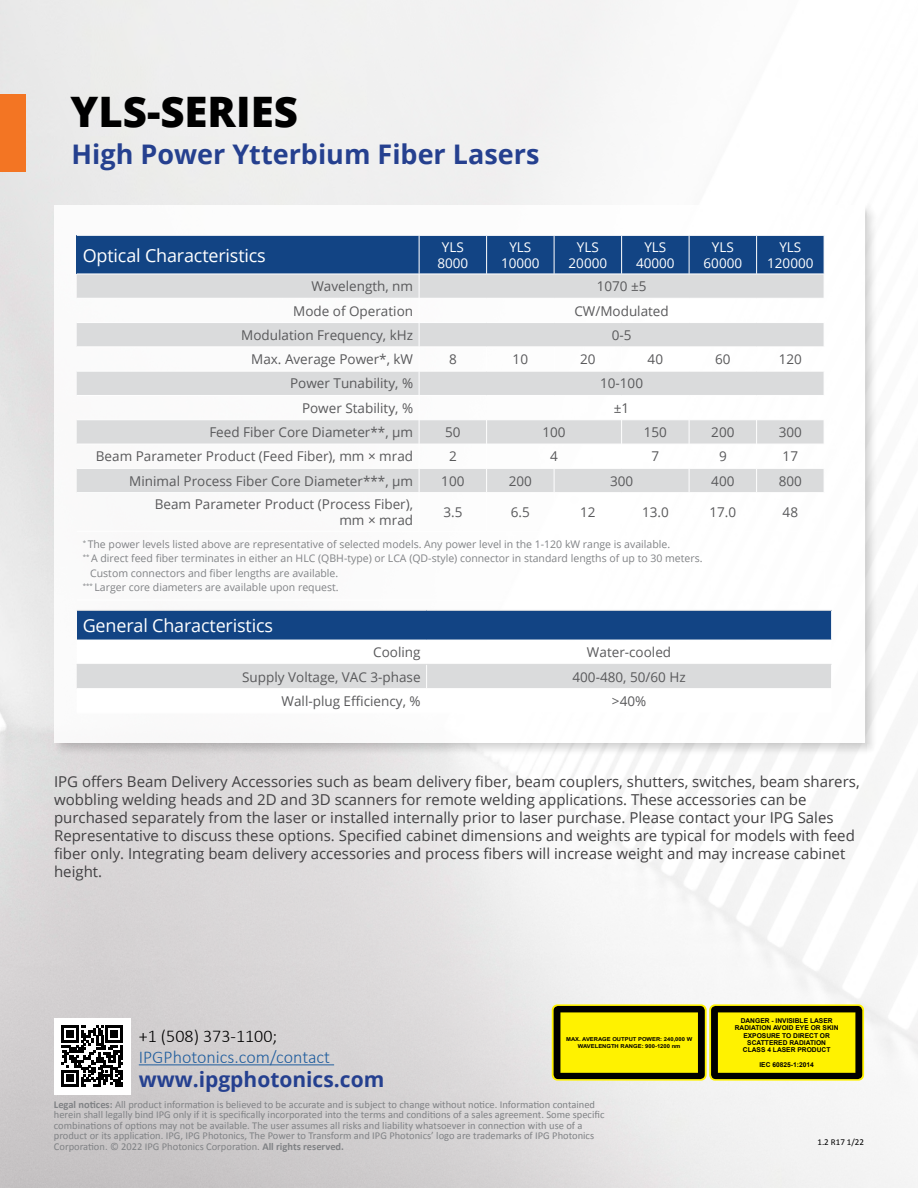
<style>
.page{position:relative;width:918px;height:1188px;background:#fff}
.page>*{position:absolute;margin:0;border:0;box-sizing:border-box;transform-origin:0 0}
.t1{font:800 42px "Open Sans";color:#000}
.t2{font:700 27px "Open Sans";color:#25408f}
.t3{font:700 21px "Open Sans";color:#25408f}
.t4{font:18px "Open Sans";letter-spacing:-.01em;color:#fff}
.t5{font:300 18px "Calibri";color:#215e9e}
.t6{font:300 18px "Calibri";color:#000}
.t7{font:15px/18px "Open Sans";color:#414042}
.t8{font:13.5px/16.2px "Open Sans";color:#59595b;text-align:right}
.t9{font:13.5px/16.2px "Open Sans";color:#fff;text-align:center}
.t10{font:10.5px/10.5px "Calibri";color:#808285}
.t11{font:10.5px "Open Sans";color:#808285}
.t12{font:9px "Calibri";color:#000}
.t13{font:700 6.6px/7.4px "Arial";color:#000;text-align:center}
.t14{font:700 5.4px/6.6px "Arial";color:#000;text-align:center;scale:1.08 1}
.s1{font-weight:700}
</style>
<div class="page">
<div style="left:52px;top:203px;width:827px;height:554px;background:#000;opacity:.2"></div>
<div style="left:54px;top:205px;width:810px;height:537px;background:#fff"></div>
<div style="left:0;top:94px;width:26px;height:78px;background:#f37523"></div>
<svg style="left:552px;top:1004px;width:155px;height:77px"></svg>
<svg style="left:554px;top:1006px;width:151px;height:73px;background:#c0b600"></svg>
<svg style="left:709px;top:1004px;width:155px;height:77px"></svg>
<svg style="left:711px;top:1006px;width:151px;height:73px;background:#c0b600"></svg>
<svg style="left:77px;top:611px;width:755px;height:77px"></svg>
<hr style="left:77px;top:610px;width:350px;height:1px;background:#dadbdc">
<hr style="left:427px;top:610px;width:405px;height:1px;background:#dadbdc">
<hr style="left:77px;top:640px;width:350px;height:1px;background:#fff">
<hr style="left:427px;top:640px;width:405px;height:1px;background:#fff">
<hr style="left:77px;top:664px;width:350px;height:1px;background:#dadbdc">
<hr style="left:427px;top:664px;width:404px;height:1px;background:#dadbdc">
<div style="left:77px;top:235px;width:342px;height:39px;background:#124484"></div>
<svg style="left:77px;top:275px;width:342px;height:217px;fill:#dadbdc"></svg>
<hr style="left:77px;top:235px;width:342px;height:1px;background:#fff">
<hr style="left:77px;top:298px;width:342px;height:1px;background:#fff">
<hr style="left:77px;top:322px;width:342px;height:1px;background:#fff">
<hr style="left:77px;top:347px;width:342px;height:1px;background:#fff">
<hr style="left:77px;top:371px;width:342px;height:1px;background:#fff">
<hr style="left:77px;top:395px;width:342px;height:1px;background:#fff">
<hr style="left:77px;top:420px;width:342px;height:1px;background:#fff">
<hr style="left:77px;top:444px;width:342px;height:1px;background:#fff">
<hr style="left:77px;top:468px;width:342px;height:1px;background:#fff">
<svg style="left:419px;top:235px;width:406px;height:257px"></svg>
<hr style="left:139px;top:1064px;width:195px;height:1px;background:#215e9e">
<svg style="left:62px;top:1026px;width:61px;height:61px"></svg>
<div style="left:66px;top:1075px;width:8px;height:7px;background:#000"></div>
<h1 class="t1" style="left:70px;top:79px;width:229px">YLS-SERIES</h1>
<h2 class="t2" style="left:72px;top:135px;width:470px">High Power Ytterbium Fiber Lasers</h2>
<h3 class="t4" style="left:83px;top:243px;width:185px">Optical Characteristics</h3>
<p class="t9" style="left:437px;top:238px;width:32px">YLS<br>8000</p>
<p class="t9" style="left:501px;top:238px;width:40px">YLS<br>10000</p>
<p class="t9" style="left:569px;top:238px;width:40px">YLS<br>20000</p>
<p class="t9" style="left:636px;top:238px;width:40px">YLS<br>40000</p>
<p class="t9" style="left:704px;top:238px;width:40px">YLS<br>60000</p>
<p class="t9" style="left:767px;top:238px;width:48px">YLS<br>120000</p>
<p class="t8" style="left:311px;top:278px;width:103px">Wavelength, nm</p>
<p class="t8" style="left:597px;top:278px;width:51px">1070 ±5</p>
<p class="t8" style="left:293px;top:302px;width:121px">Mode of Operation</p>
<p class="t8" style="left:574px;top:302px;width:96px">CW/Modulated</p>
<p class="t8" style="left:241px;top:327px;width:173px">Modulation Frequency, kHz</p>
<p class="t8" style="left:612px;top:327px;width:21px">0-5</p>
<p class="t8" style="left:251px;top:351px;width:163px">Max. Average Power*, kW</p>
<p class="t8" style="left:449px;top:351px;width:9px">8</p>
<p class="t8" style="left:513px;top:351px;width:17px">10</p>
<p class="t8" style="left:580px;top:351px;width:17px">20</p>
<p class="t8" style="left:648px;top:351px;width:17px">40</p>
<p class="t8" style="left:715px;top:351px;width:17px">60</p>
<p class="t8" style="left:779px;top:351px;width:25px">120</p>
<p class="t8" style="left:290px;top:375px;width:124px">Power Tunability, %</p>
<p class="t8" style="left:600px;top:375px;width:44px">10-100</p>
<p class="t8" style="left:302px;top:399px;width:113px">Power Stability, %</p>
<p class="t8" style="left:614px;top:399px;width:17px">±1</p>
<p class="t8" style="left:209px;top:424px;width:205px">Feed Fiber Core Diameter**, µm</p>
<p class="t8" style="left:445px;top:424px;width:17px">50</p>
<p class="t8" style="left:543px;top:424px;width:25px">100</p>
<p class="t8" style="left:644px;top:424px;width:25px">150</p>
<p class="t8" style="left:711px;top:424px;width:25px">200</p>
<p class="t8" style="left:779px;top:424px;width:25px">300</p>
<p class="t8" style="left:96px;top:448px;width:319px">Beam Parameter Product (Feed Fiber), mm × mrad</p>
<p class="t8" style="left:449px;top:448px;width:9px">2</p>
<p class="t8" style="left:550px;top:448px;width:9px">4</p>
<p class="t8" style="left:652px;top:448px;width:9px">7</p>
<p class="t8" style="left:719px;top:448px;width:9px">9</p>
<p class="t8" style="left:783px;top:448px;width:17px">17</p>
<p class="t8" style="left:129px;top:472px;width:285px">Minimal Process Fiber Core Diameter***, µm</p>
<p class="t8" style="left:441px;top:472px;width:25px">100</p>
<p class="t8" style="left:509px;top:472px;width:25px">200</p>
<p class="t8" style="left:610px;top:472px;width:25px">300</p>
<p class="t8" style="left:711px;top:472px;width:25px">400</p>
<p class="t8" style="left:779px;top:472px;width:25px">800</p>
<p class="t8" style="left:155px;top:496px;width:260px">Beam Parameter Product (Process Fiber), mm × mrad</p>
<p class="t8" style="left:443px;top:504px;width:21px">3.5</p>
<p class="t8" style="left:511px;top:504px;width:21px">6.5</p>
<p class="t8" style="left:580px;top:504px;width:17px">12</p>
<p class="t8" style="left:642px;top:504px;width:28px">13.0</p>
<p class="t8" style="left:710px;top:504px;width:28px">17.0</p>
<p class="t8" style="left:783px;top:504px;width:17px">48</p>
<p class="t11" style="left:83px;top:537px;width:589px"><sup>*</sup> The power levels listed above are representative of selected models. Any power level in the 1-120 kW range is available.</p>
<p class="t11" style="left:83px;top:551px;width:621px"><sup>**</sup> A direct feed fiber terminates in either an HLC (QBH-type) or LCA (QD-style) connector in standard lengths of up to 30 meters.</p>
<p class="t11" style="left:90px;top:566px;width:250px">Custom connectors and fiber lengths are available.</p>
<p class="t11" style="left:83px;top:580px;width:257px"><sup>***</sup> Larger core diameters are available upon request.</p>
<h3 class="t4" style="left:83px;top:613px;width:192px">General Characteristics</h3>
<p class="t8" style="left:373px;top:644px;width:49px">Cooling</p>
<p class="t8" style="left:587px;top:644px;width:86px">Water-cooled</p>
<p class="t8" style="left:242px;top:668px;width:180px">Supply Voltage, VAC 3-phase</p>
<p class="t8" style="left:573px;top:668px;width:115px">400-480, 50/60 Hz</p>
<p class="t8" style="left:282px;top:693px;width:141px">Wall-plug Efficiency, %</p>
<p class="t8" style="left:612px;top:693px;width:36px">&gt;40%</p>
<p class="t7" style="left:54px;top:772px;width:807px">IPG offers Beam Delivery Accessories such as beam delivery fiber, beam couplers, shutters, switches, beam sharers, wobbling welding heads and 2D and 3D scanners for remote welding applications. These accessories can be purchased separately from the laser or installed internally prior to laser purchase. Please contact your IPG Sales Representative to discuss these options. Specified cabinet dimensions and weights are typical for models with feed fiber only. Integrating beam delivery accessories and process fibers will increase weight and may increase cabinet height.</p>
<h3 class="t6" style="left:139px;top:1024px;width:140px">+1 (508) 373-1100;</h3>
<h3 class="t5" style="left:139px;top:1045px;width:193px">IPGPhotonics.com/contact</h3>
<h3 class="t3" style="left:139px;top:1064px;width:247px">www.ipgphotonics.com</h3>
<p class="t14" style="left:566px;top:1036px;width:118px">MAX. AVERAGE OUTPUT POWER: 240,000 W<br>WAVELENGTH RANGE: 900-1200 nm</p>
<p class="t10" style="left:54px;top:1099px;width:552px"><span class="s1">Legal notices:</span> All product information is believed to be accurate and is subject to change without notice. Information contained herein shall legally bind IPG only if it is specifically incorporated into the terms and conditions of a sales agreement. Some specific combinations of options may not be available. The user assumes all risks and liability whatsoever in connection with use of a product or its application. IPG, IPG Photonics, The Power to Transform and IPG Photonics’ logo are trademarks of IPG Photonics Corporation. © 2022 IPG Photonics Corporation. <span class="s1">All rights reserved.</span></p>
<p class="t13" style="left:735px;top:1017px;width:105px">DANGER - INVISIBLE LASER<br>RADIATION AVOID EYE OR SKIN<br>EXPOSURE TO DIRECT OR<br>SCATTERED RADIATION<br>CLASS 4 LASER PRODUCT</p>
<p class="t13" style="left:759px;top:1061px;width:56px">IEC 60825-1:2014</p>
<p class="t12" style="left:817px;top:1136px;width:48px">1.2 R17 1/22</p>
</div>
